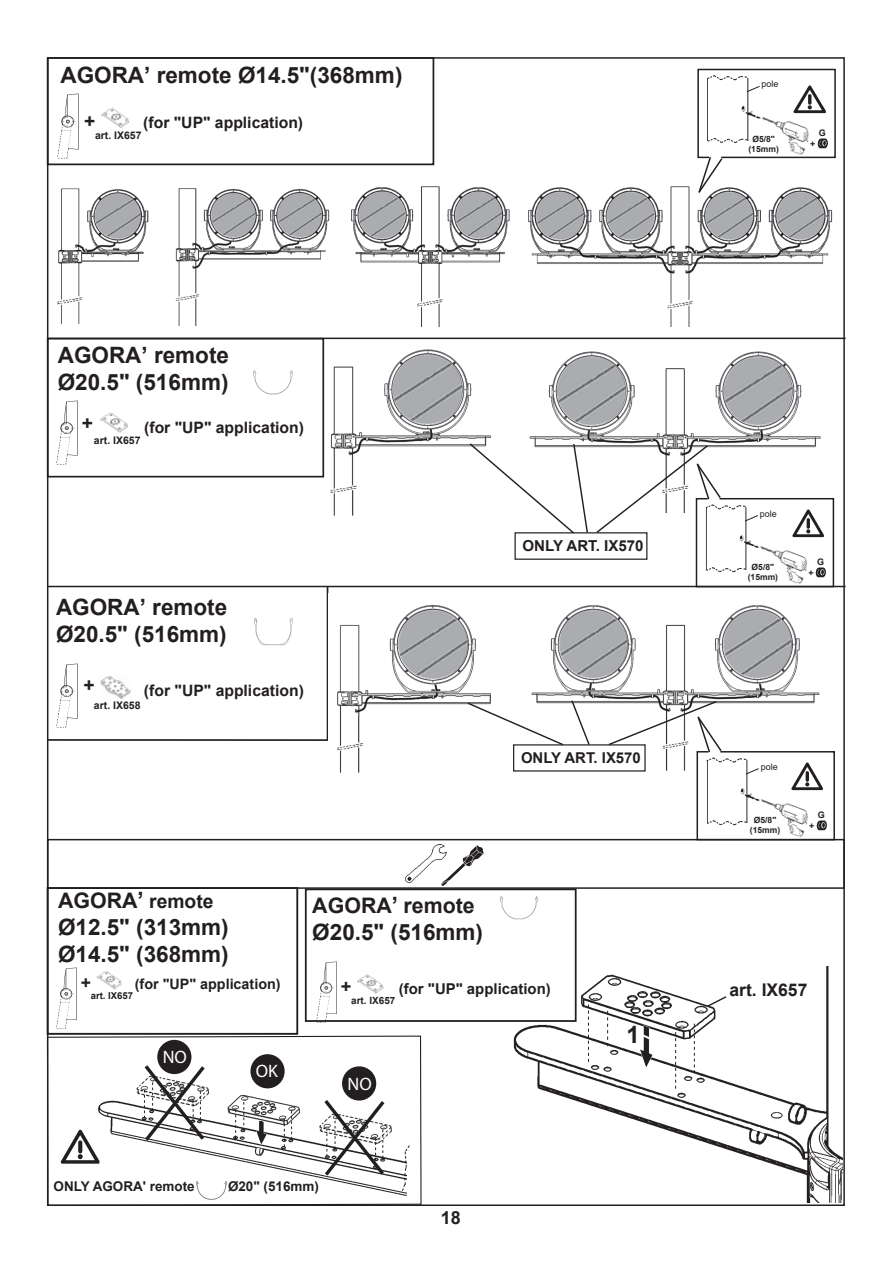
<style>
.page{position:relative;width:893px;height:1263px;background:#fff}
.page>*{position:absolute;margin:0;border:0;box-sizing:border-box;transform-origin:0 0}
.t1{font:700 24px "Arial";color:#231f20}
.t2{font:700 22.5px/27px "Arial";color:#231f20}
.t3{font:700 21.3px "Arial";color:#231f20}
.t4{font:700 19.35px "Arial";color:#231f20}
.t5{font:700 19.2px "Arial";color:#231f20}
.t6{font:700 18.3px "Arial";color:#231f20}
.t7{font:18px "Myriad Pro";color:#fff}
.t8{font:700 18px "Arial";color:#231f20}
.t9{font:700 17.55px "Arial";color:#231f20}
.t10{font:700 15.75px "Arial";color:#231f20}
.t11{font:700 15.15px "Arial";color:#231f20}
.t12{font:700 15px "Arial";color:#231f20}
.t13{font:700 14.4px "Arial";color:#231f20}
.t14{font:700 13.8px "Arial";color:#fff}
.t15{font:700 13.5px "Arial";color:#231f20}
.t16{font:700 10.5px "Arial";color:#231f20}
.t17{font:700 9.9px "Arial";color:#231f20}
.t18{font:700 9.6px "Arial";color:#231f20}
.t19{font:9px "Arial";color:#231f20}
.t20{font:700 9px "Arial";color:#231f20}
.t21{font:700 8.55px/10.2px "Arial";color:#231f20;text-align:center}
.s1{font-size:21.3px}
.s2{font-size:22.5px}
</style>
<div class="page">
<div style="left:180px;top:336px;width:13px;height:7px;border:1px solid #fff;border-radius:50%"></div>
<img style="left:528px;top:337px;width:299px;height:111px">
<img style="left:326px;top:337px;width:172px;height:179px">
<div style="left:514px;top:532px;width:133px;height:28px;border:1px solid #231f20"></div>
<svg style="left:468px;top:442px;width:121px;height:93px"></svg>
<div style="left:47px;top:338px;width:277px;height:139px;border:2px solid #231f20"></div>
<hr style="left:327px;top:587px;width:1px;height:154px;background:#231f20">
<hr style="left:48px;top:739px;width:280px;height:2px;background:#231f20">
<img style="left:100px;top:412px;width:28px;height:21px">
<img style="left:253px;top:370px;width:40px;height:24px">
<img style="left:56px;top:400px;width:22px;height:64px">
<hr style="left:48px;top:338px;width:798px;height:1px;background:#231f20">
<div style="left:47px;top:57px;width:387px;height:108px;border:2px solid #231f20"></div>
<img style="left:101px;top:107px;width:28px;height:21px">
<img style="left:57px;top:94px;width:22px;height:64px">
<img style="left:175px;top:188px;width:155px;height:138px">
<img style="left:57px;top:188px;width:92px;height:136px">
<img style="left:351px;top:186px;width:159px;height:141px">
<img style="left:528px;top:186px;width:305px;height:141px">
<img style="left:707px;top:92px;width:42px;height:48px">
<img style="left:762px;top:117px;width:47px;height:38px">
<img style="left:744px;top:109px;width:17px;height:11px">
<div style="left:697px;top:69px;width:139px;height:89px;border:2px solid #231f20"></div>
<svg style="left:817px;top:138px;width:11px;height:11px"></svg>
<svg style="left:707px;top:75px;width:53px;height:17px"></svg>
<svg style="left:707px;top:137px;width:41px;height:6px"></svg>
<svg style="left:697px;top:155px;width:27px;height:40px"></svg>
<img style="left:706px;top:534px;width:41px;height:33px">
<img style="left:760px;top:546px;width:47px;height:38px">
<img style="left:743px;top:538px;width:17px;height:11px">
<div style="left:696px;top:498px;width:138px;height:89px;border:2px solid #231f20"></div>
<svg style="left:815px;top:567px;width:11px;height:11px"></svg>
<svg style="left:706px;top:567px;width:41px;height:6px"></svg>
<svg style="left:595px;top:444px;width:163px;height:90px"></svg>
<img style="left:793px;top:85px;width:33px;height:29px">
<img style="left:792px;top:509px;width:32px;height:29px">
<img style="left:100px;top:676px;width:31px;height:23px">
<img style="left:255px;top:619px;width:37px;height:26px">
<img style="left:56px;top:663px;width:22px;height:64px">
<img style="left:530px;top:605px;width:289px;height:167px">
<img style="left:337px;top:604px;width:153px;height:169px">
<svg style="left:466px;top:699px;width:125px;height:47px"></svg>
<img style="left:707px;top:775px;width:41px;height:47px">
<img style="left:761px;top:799px;width:47px;height:38px">
<img style="left:743px;top:791px;width:17px;height:11px">
<div style="left:696px;top:751px;width:139px;height:89px;border:2px solid #231f20"></div>
<svg style="left:816px;top:820px;width:11px;height:11px"></svg>
<svg style="left:707px;top:820px;width:40px;height:6px"></svg>
<svg style="left:607px;top:700px;width:152px;height:75px"></svg>
<img style="left:790px;top:762px;width:33px;height:29px">
<hr style="left:48px;top:586px;width:798px;height:1px;background:#231f20">
<img style="left:405px;top:844px;width:79px;height:42px">
<div style="left:47px;top:839px;width:798px;height:50px;border:2px solid #231f20"></div>
<div style="left:47px;top:887px;width:251px;height:148px;border:2px solid #231f20"></div>
<img style="left:96px;top:971px;width:26px;height:19px">
<img style="left:500px;top:897px;width:38px;height:22px">
<img style="left:357px;top:974px;width:27px;height:20px">
<img style="left:316px;top:962px;width:21px;height:61px">
<div style="left:305px;top:888px;width:272px;height:134px;border:2px solid #231f20"></div>
<img style="left:56px;top:967px;width:21px;height:62px">
<img style="left:509px;top:967px;width:334px;height:235px">
<svg style="left:706px;top:995px;width:22px;height:13px"></svg>
<svg style="left:588px;top:1004px;width:1px;height:58px"></svg>
<svg style="left:607px;top:1011px;width:1px;height:35px"></svg>
<svg style="left:675px;top:1032px;width:1px;height:57px"></svg>
<svg style="left:694px;top:1024px;width:1px;height:49px"></svg>
<img style="left:640px;top:1025px;width:13px;height:42px">
<svg style="left:46px;top:1035px;width:376px;height:171px"></svg>
<img style="left:97px;top:1070px;width:309px;height:130px">
<svg style="left:401px;top:1144px;width:10px;height:48px"></svg>
<svg style="left:141px;top:1061px;width:67px;height:83px"></svg>
<svg style="left:283px;top:1111px;width:9px;height:36px"></svg>
<svg style="left:235px;top:1109px;width:1px;height:29px"></svg>
<svg style="left:242px;top:1102px;width:2px;height:28px"></svg>
<svg style="left:321px;top:1096px;width:67px;height:83px"></svg>
<img style="left:256px;top:1121px;width:10px;height:24px">
<img style="left:196px;top:1181px;width:30px;height:19px">
<img style="left:60px;top:1128px;width:42px;height:37px">
<div style="left:250px;top:1054px;width:35px;height:34px;background:#231f20;border-radius:50%"></div>
<div style="left:342px;top:1066px;width:34px;height:34px;background:#231f20;border-radius:50%"></div>
<div style="left:157px;top:1040px;width:34px;height:34px;background:#231f20;border-radius:50%"></div>
<p class="t2" style="left:60px;top:62px;width:343px">AGORA’ remote Ø14.5"(368mm)</p>
<p class="t5" style="left:84px;top:107px;width:13px">+</p>
<p class="t10" style="left:143px;top:111px;width:161px">(for "UP" application)</p>
<p class="t16" style="left:95px;top:128px;width:48px">art. IX657</p>
<p class="t2" style="left:58px;top:342px;width:173px">AGORA’ remote<br>Ø20.5" (516mm)</p>
<p class="t5" style="left:82px;top:410px;width:13px">+</p>
<p class="t10" style="left:144px;top:416px;width:161px">(for "UP" application)</p>
<p class="t16" style="left:94px;top:432px;width:48px">art. IX657</p>
<p class="t2" style="left:56px;top:594px;width:173px">AGORA’ remote<br>Ø20.5" (516mm)</p>
<p class="t5" style="left:83px;top:672px;width:13px">+</p>
<p class="t10" style="left:144px;top:679px;width:161px">(for "UP" application)</p>
<p class="t16" style="left:94px;top:698px;width:48px">art. IX658</p>
<p class="t11" style="left:523px;top:535px;width:123px">ONLY ART. IX570</p>
<p class="t12" style="left:521px;top:747px;width:121px">ONLY ART. IX570</p>
<p class="t4" style="left:58px;top:887px;width:157px"><span class="s1">AGORA</span><span class="s2">’</span> remote</p>
<p class="t2" style="left:58px;top:914px;width:172px">Ø12.5" (313mm)<br>Ø14.5" (368mm)</p>
<p class="t9" style="left:81px;top:970px;width:12px">+</p>
<p class="t13" style="left:135px;top:974px;width:147px">(for "UP" application)</p>
<p class="t18" style="left:91px;top:989px;width:44px">art. IX657</p>
<p class="t14" style="left:165px;top:1045px;width:22px">NO</p>
<p class="t7" style="left:163px;top:1046px;width:26px">NO</p>
<p class="t7" style="left:256px;top:1060px;width:24px">OK</p>
<p class="t14" style="left:257px;top:1065px;width:22px">OK</p>
<p class="t3" style="left:312px;top:890px;width:164px">AGORA<span class="s2">’</span> remote</p>
<p class="t2" style="left:312px;top:918px;width:172px">Ø20.5" (516mm)</p>
<p class="t6" style="left:341px;top:974px;width:12px">+</p>
<p class="t17" style="left:351px;top:993px;width:46px">art. IX657</p>
<p class="t12" style="left:399px;top:978px;width:153px">(for "UP" application)</p>
<p class="t7" style="left:347px;top:1072px;width:26px">NO</p>
<p class="t14" style="left:347px;top:1083px;width:22px">NO</p>
<p class="t1" style="left:627px;top:1017px;width:15px">1</p>
<p class="t15" style="left:54px;top:1177px;width:143px">ONLY AGORA' remote</p>
<p class="t15" style="left:228px;top:1177px;width:92px">Ø20" (516mm)</p>
<p class="t8" style="left:441px;top:1205px;width:22px">18</p>
<p class="t19" style="left:762px;top:78px;width:19px">pole</p>
<p class="t21" style="left:748px;top:134px;width:32px">Ø5/8" (15mm)</p>
<p class="t20" style="left:819px;top:127px;width:9px">G</p>
<p class="t20" style="left:810px;top:137px;width:7px">+</p>
<p class="t19" style="left:760px;top:507px;width:19px">pole</p>
<p class="t21" style="left:748px;top:562px;width:32px">Ø5/8" (15mm)</p>
<p class="t20" style="left:817px;top:556px;width:9px">G</p>
<p class="t20" style="left:808px;top:566px;width:7px">+</p>
<p class="t19" style="left:761px;top:760px;width:19px">pole</p>
<p class="t21" style="left:750px;top:815px;width:32px">Ø5/8" (15mm)</p>
<p class="t20" style="left:818px;top:809px;width:9px">G</p>
<p class="t20" style="left:809px;top:819px;width:7px">+</p>
<p class="t9" style="left:730px;top:977px;width:79px">art. IX657</p>
</div>
